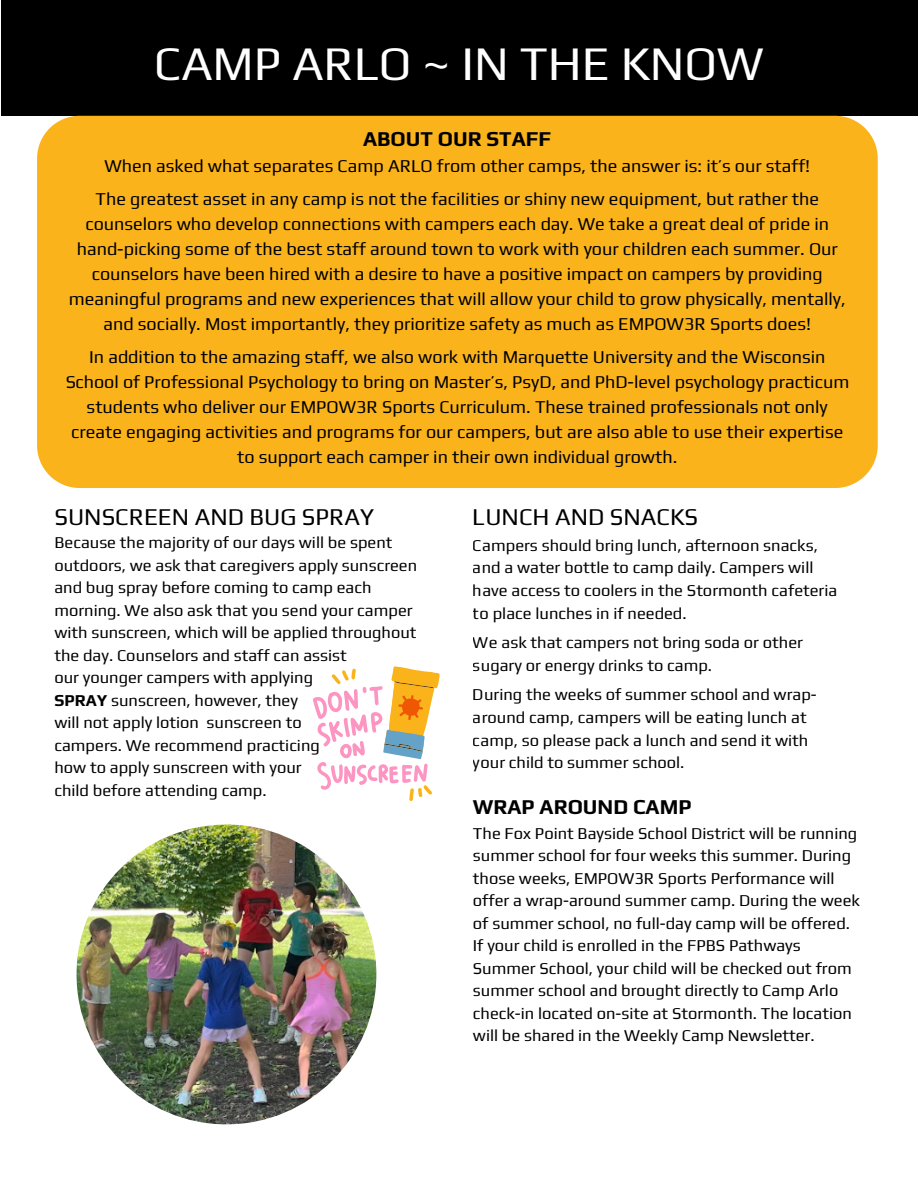
<style>
.page{position:relative;width:918px;height:1188px;background:#fff}
.page>*{position:absolute;margin:0;border:0;box-sizing:border-box;transform-origin:0 0}
.t1{font:48px "Play";color:#fff}
.t2{font:24px "Play";color:#000}
.t3{font:700 21px "Play";color:#000}
.t4{font:18px/25px "Play";color:#000;text-align:center}
.t5{font:16.5px/22.5px "Play";color:#000}
.s1{font-weight:700}
</style>
<div class="page">
<div style="left:1px;top:0;width:917px;height:116px;background:#000"></div>
<div style="left:37px;top:116px;width:841px;height:372px;background:#fab31b"></div>
<svg style="left:313px;top:666px;width:127px;height:135px"></svg>
<img style="left:77px;top:825px;width:299px;height:299px">
<h1 class="t1" style="left:154px;top:35px;width:611px">CAMP ARLO ~ IN THE KNOW</h1>
<p class="t3" style="left:363px;top:126px;width:190px">ABOUT OUR STAFF</p>
<p class="t4" style="left:96px;top:149px;width:725px;line-height:33px">When asked what separates Camp ARLO from other camps, the answer is: it’s our staff!<br>The greatest asset in any camp is not the facilities or shiny new equipment, but rather the</p>
<p class="t4" style="left:69px;top:211px;width:779px">counselors who develop connections with campers each day. We take a great deal of pride in hand-picking some of the best staff around town to work with your children each summer. Our counselors have been hired with a desire to have a positive impact on campers by providing meaningful programs and new experiences that will allow your child to grow physically, mentally, and socially. Most importantly, they prioritize safety as much as EMPOW3R Sports does!</p>
<p class="t4" style="left:65px;top:344px;width:786px">In addition to the amazing staff, we also work with Marquette University and the Wisconsin School of Professional Psychology to bring on Master’s, PsyD, and PhD-level psychology practicum students who deliver our EMPOW3R Sports Curriculum. These trained professionals not only create engaging activities and programs for our campers, but are also able to use their expertise to support each camper in their own individual growth.</p>
<p class="t2" style="left:54px;top:502px;width:321px">SUNSCREEN AND BUG SPRAY</p>
<p class="t5" style="left:54px;top:531px;width:364px">Because the majority of our days will be spent outdoors, we ask that caregivers apply sunscreen and bug spray before coming to camp each morning. We also ask that you send your camper with sunscreen, which will be applied throughout the day. Counselors and staff can assist</p>
<p class="t5" style="left:54px;top:666px;width:260px">our younger campers with applying</p>
<p class="t5" style="left:54px;top:689px;width:245px"><span class="s1">SPRAY</span> sunscreen, however, they</p>
<p class="t5" style="left:54px;top:711px;width:249px">will not apply lotion sunscreen to</p>
<p class="t5" style="left:54px;top:734px;width:267px">campers. We recommend practicing</p>
<p class="t5" style="left:54px;top:756px;width:249px">how to apply sunscreen with your</p>
<p class="t5" style="left:54px;top:779px;width:214px">child before attending camp.</p>
<h2 class="t2" style="left:473px;top:502px;width:227px">LUNCH AND SNACKS</h2>
<p class="t5" style="left:473px;top:533px;width:366px">Campers should bring lunch, afternoon snacks, and a water bottle to camp daily. Campers will have access to coolers in the Stormonth cafeteria to place lunches in if needed.</p>
<p class="t5" style="left:473px;top:631px;width:332px">We ask that campers not bring soda or other sugary or energy drinks to camp.</p>
<p class="t5" style="left:473px;top:682px;width:345px">During the weeks of summer school and wrap&shy;around camp, campers will be eating lunch at camp, so please pack a lunch and send it with your child to summer school.</p>
<p class="t3" style="left:473px;top:795px;width:220px">WRAP AROUND CAMP</p>
<p class="t5" style="left:473px;top:822px;width:389px">The Fox Point Bayside School District will be running summer school for four weeks this summer. During those weeks, EMPOW3R Sports Performance will offer a wrap-around summer camp. During the week of summer school, no full-day camp will be offered.</p>
<p class="t5" style="left:473px;top:934px;width:381px">If your child is enrolled in the FPBS Pathways Summer School, your child will be checked out from summer school and brought directly to Camp Arlo check-in located on-site at Stormonth. The location will be shared in the Weekly Camp Newsletter.</p>
</div>
